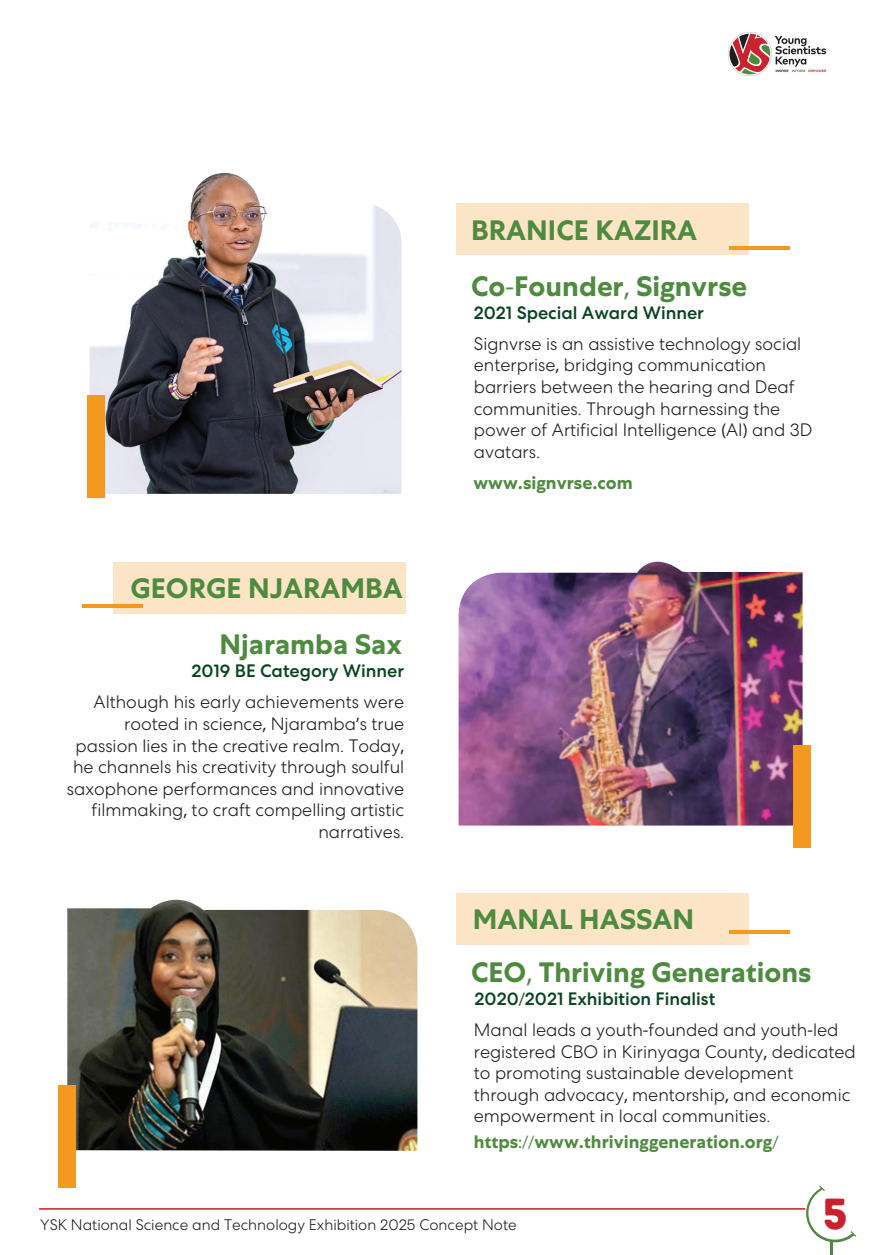
<style>
.page{position:relative;width:884px;height:1255px;background:#fff}
.page>*{position:absolute;margin:0;border:0;box-sizing:border-box;transform-origin:0 0}
.t1{font:43.35px "Intro Rust Base";color:#cb212d}
.t2{font:700 28.05px/56.4px "Centra No 1 TRIAL";color:#4e8b3f}
.t3{font:300 18px/21.6px "Centra No 2 TRIAL";color:#201d1e}
.t4{font:700 18px "Centra No 1 TRIAL";color:#4e8b3f}
.t5{font:500 18px "Centra No 2 TRIAL";color:#084521}
.t6{font:300 15.3px "Centra No 2 TRIAL";color:#201d1e}
.s1{font-family:"Myriad Pro";font-weight:400}
.s2{font-weight:500;color:#084521}
.s3{font-family:"Myriad Pro";font-weight:400;color:#084521}
</style>
<div class="page">
<img style="left:67px;top:900px;width:350px;height:251px">
<div style="left:456px;top:204px;width:292px;height:51px;background:#fce5c7"></div>
<hr style="left:830px;top:1240px;width:3px;height:15px;background:#538742">
<svg style="left:805px;top:1185px;width:51px;height:57px"></svg>
<hr style="left:39px;top:1208px;width:766px;height:1px;background:#cb212d">
<svg style="left:727px;top:32px;width:98px;height:44px"></svg>
<hr style="left:729px;top:246px;width:60px;height:4px;background:#f49920">
<div style="left:456px;top:893px;width:292px;height:51px;background:#fce5c7"></div>
<hr style="left:729px;top:930px;width:60px;height:4px;background:#f49920">
<div style="left:113px;top:562px;width:292px;height:51px;background:#fce5c7"></div>
<hr style="left:83px;top:604px;width:60px;height:4px;background:#f49920">
<div style="left:58px;top:1085px;width:17px;height:103px;background:#f49920"></div>
<img style="left:90px;top:173px;width:311px;height:321px">
<div style="left:87px;top:396px;width:18px;height:102px;background:#f49920"></div>
<img style="left:458px;top:562px;width:344px;height:263px">
<div style="left:792px;top:745px;width:18px;height:102px;background:#f49920"></div>
<h2 class="t2" style="left:471px;top:202px;width:277px">BRANICE KAZIRA<br>Co<span class="s1">-</span>Founder<span class="s1">,</span> Signvrse</h2>
<p class="t5" style="left:473px;top:302px;width:232px">2021 Special Award Winner</p>
<p class="t3" style="left:473px;top:333px;width:340px">Signvrse is an assistive technology social enterprise<span class="s1">,</span> bridging communication barriers between the hearing and Deaf communities. Through harnessing the power of Artificial Intelligence <span class="s1">(</span>AI<span class="s1">)</span> and 3D avatars.</p>
<h2 class="t2" style="left:131px;top:560px;width:274px;text-align:right">GEORGE NJARAMBA<br>Njaramba Sax</h2>
<p class="t5" style="left:191px;top:660px;width:214px">2019 BE Category Winner</p>
<p class="t3" style="left:67px;top:691px;width:339px;text-align:right">Although his early achievements were rooted in science<span class="s1">,</span> Njaramba<span class="s1">’</span>s true passion lies in the creative realm. Today<span class="s1">, </span>he channels his creativity through soulful saxophone performances and innovative filmmaking<span class="s1">,</span> to craft compelling artistic narratives.</p>
<p class="t4" style="left:473px;top:472px;width:161px">www.signvrse.com</p>
<h2 class="t2" style="left:471px;top:893px;width:342px;line-height:53.4px">MANAL HASSAN<br>CEO<span class="s1">,</span> Thriving Generations</h2>
<p class="t3" style="left:473px;top:984px;width:366px;line-height:30.6px"><span class="s2">2020</span><span class="s3">/</span><span class="s2">2021 Exhibition Finalist<br></span>Manal leads a youth<span class="s1">-</span>founded and youth<span class="s1">-</span>led</p>
<p class="t3" style="left:473px;top:1040px;width:383px">registered CBO in Kirinyaga County<span class="s1">,</span> dedicated to promoting sustainable development through advocacy<span class="s1">,</span> mentorship<span class="s1">,</span> and economic empowerment in local communities.</p>
<p class="t4" style="left:473px;top:1131px;width:306px">https<span class="s1">://</span>www.thrivinggeneration.org<span class="s1">/</span></p>
<p class="t6" style="left:40px;top:1216px;width:478px">YSK National Science and Technology Exhibition 2025 Concept Note</p>
<h1 class="t1" style="left:822px;top:1186px;width:27px">5</h1>
</div>
